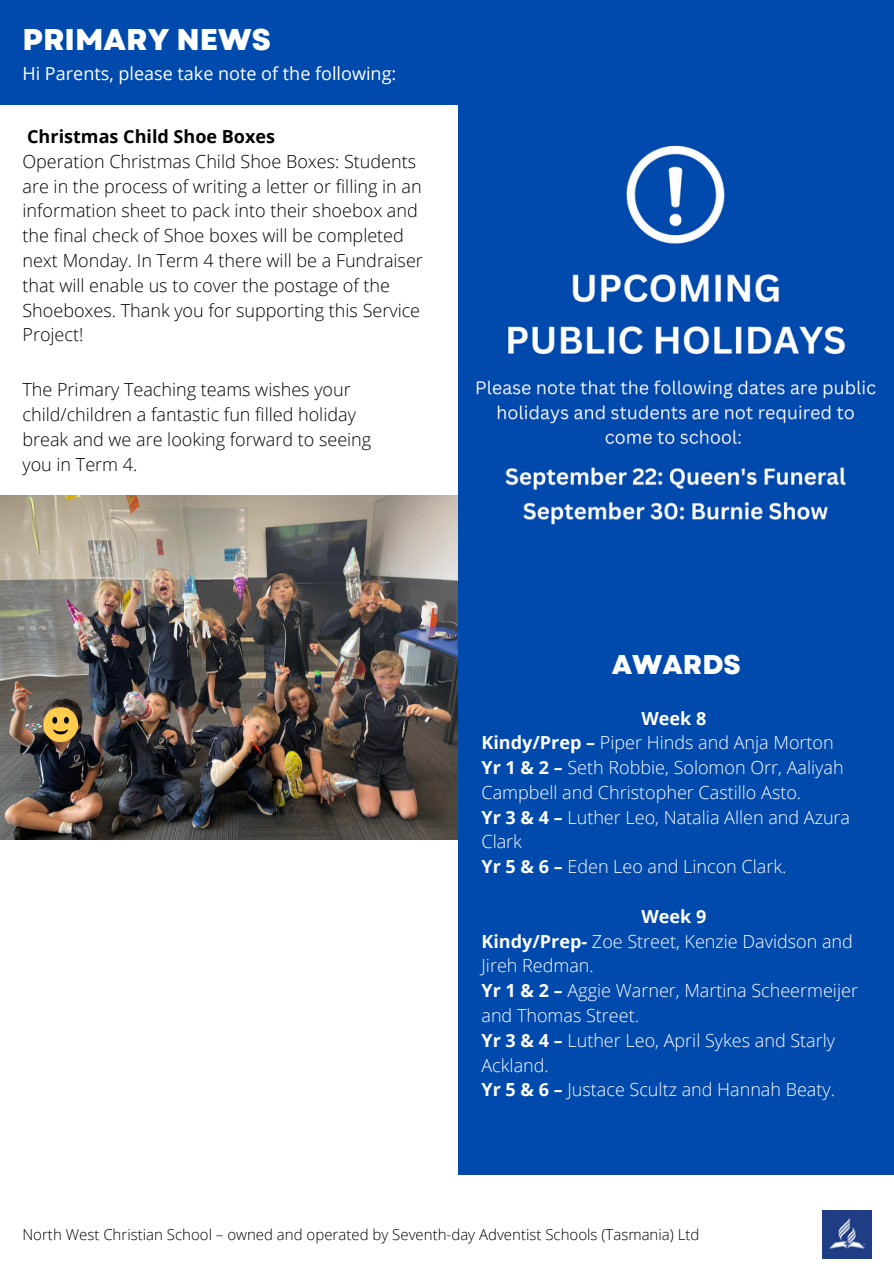
<style>
.page{position:relative;width:894px;height:1264px;background:#fff}
.page>*{position:absolute;margin:0;border:0;box-sizing:border-box;transform-origin:0 0}
.t1{font:800 30px "Garet";color:#fff}
.t2{font:800 27.15px "Garet";color:#fff}
.t3{font:300 18px/24.8px "Open Sans";color:#000}
.t4{font:300 18px/24.8px "Open Sans";color:#fff}
.t5{font:18px "Open Sans";color:#fff}
.t6{font:700 18px "Open Sans";color:#000}
.t7{font:300 15px "Open Sans";color:#000}
.s1{font-weight:700}
</style>
<div class="page">
<img style="left:822px;top:1210px;width:49px;height:48px">
<img style="left:0;top:496px;width:458px;height:343px">
<div style="left:458px;top:632px;width:435px;height:543px;background:#014aad"></div>
<div style="left:0;top:0;width:893px;height:105px;background:#014aad"></div>
<img style="left:458px;top:105px;width:435px;height:527px">
<svg style="left:43px;top:707px;width:35px;height:35px"></svg>
<h1 class="t1" style="left:22px;top:18px;width:250px">PRIMARY NEWS</h1>
<p class="t5" style="left:22px;top:61px;width:375px">Hi Parents, please take note of the following:</p>
<p class="t6" style="left:27px;top:124px;width:249px">Christmas Child Shoe Boxes</p>
<p class="t3" style="left:22px;top:148px;width:402px">Operation Christmas Child Shoe Boxes: Students are in the process of writing a letter or filling in an information sheet to pack into their shoebox and the final check of Shoe boxes will be completed next Monday. In Term 4 there will be a Fundraiser that will enable us to cover the postage of the Shoeboxes. Thank you for supporting this Service Project!</p>
<p class="t3" style="left:22px;top:377px;width:350px">The Primary Teaching teams wishes your child/children a fantastic fun filled holiday break and we are looking forward to seeing you in Term 4.</p>
<h2 class="t2" style="left:611px;top:645px;width:131px">AWARDS</h2>
<p class="t4" style="left:481px;top:705px;width:370px;text-indent:160px"><span class="s1">Week 8<br>Kindy/Prep –</span> Piper Hinds and Anja Morton<br><span class="s1">Yr 1 &amp; 2 –</span> Seth Robbie, Solomon Orr, Aaliyah<br>Campbell and Christopher Castillo Asto.<br><span class="s1">Yr 3 &amp; 4 –</span> Luther Leo, Natalia Allen and Azura<br>Clark<br><span class="s1">Yr 5 &amp; 6 –</span> Eden Leo and Lincon Clark.</p>
<p class="t4" style="left:481px;top:903px;width:378px;text-indent:160px"><span class="s1">Week 9<br>Kindy/Prep-</span> Zoe Street, Kenzie Davidson and<br>Jireh Redman.<br><span class="s1">Yr 1 &amp; 2 –</span> Aggie Warner, Martina Scheermeijer and Thomas Street.<br><span class="s1">Yr 3 &amp; 4 –</span> Luther Leo, April Sykes and Starly<br>Ackland.<br><span class="s1">Yr 5 &amp; 6 –</span> Justace Scultz and Hannah Beaty.</p>
<p class="t7" style="left:22px;top:1223px;width:678px">North West Christian School – owned and operated by Seventh-day Adventist Schools (Tasmania) Ltd</p>
</div>
